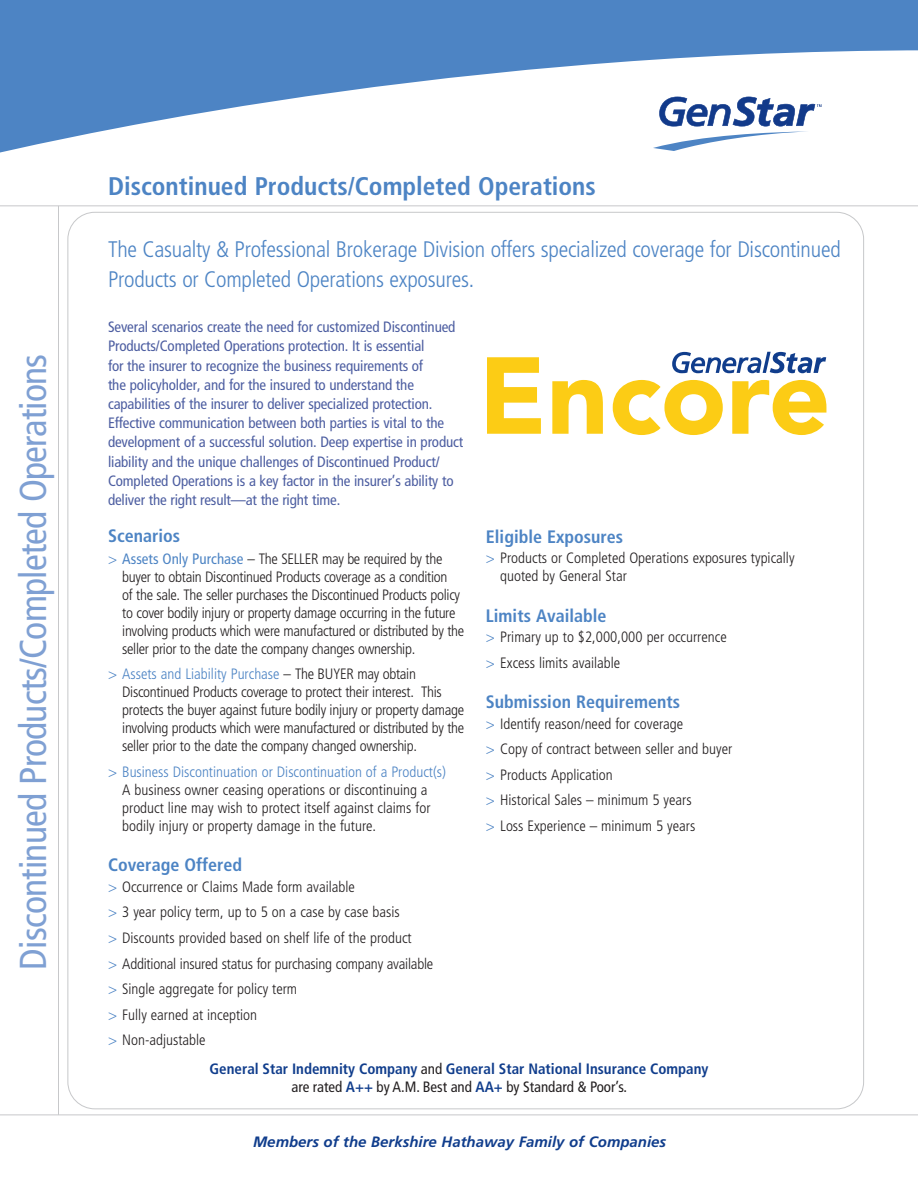
<style>
.page{position:relative;width:918px;height:1188px;background:#fff}
.page>*{position:absolute;margin:0;border:0;box-sizing:border-box;transform-origin:0 0}
.t1{font:condensed 37.5px "Frutiger LT Std";letter-spacing:-.02em;color:#7fa0d3}
.t2{font:700 condensed 25.5px "Frutiger LT Std";color:#4d84c4}
.Intro_Text{font:300 condensed 22.5px/30px "Frutiger LT Std";letter-spacing:-.01em;color:#4d84c4}
.Subhead{font:700 condensed 18px "Frutiger LT Std";color:#4d84c4}
.Bulleted_Text{font:300 condensed 15px/18px "Frutiger LT Std";color:#231f20}
.Bulleted_Text-2{font:300 condensed 15px/18px "Frutiger LT Std";letter-spacing:-.02em;color:#231f20}
.Sub_Subhead_after_Su{font:condensed 15px/19.2px "Frutiger LT Std";letter-spacing:-.01em;color:#4d5ea1}
.t3{font:700 condensed 15px/18px "Frutiger LT Std";color:#103d8c;text-align:center}
.t4{font:italic 700 15px "Frutiger LT Std";color:#103d8c}
.s1{color:#4d84c4}
.s2{font-weight:400;color:#4d84c4}
.s3{font-weight:400;color:#231f20}
</style>
<div class="page">
<hr style="left:0;top:205px;width:918px;height:1px;background:#c7c8ca">
<hr style="left:0;top:1115px;width:918px;height:1px;background:#c7c8ca">
<svg style="left:0;top:0;width:918px;height:153px;fill:#4d84c4"></svg>
<hr style="left:58px;top:206px;width:1px;height:909px;background:#c7c8ca">
<svg style="left:487px;top:357px;width:54px;height:77px"></svg>
<svg style="left:552px;top:380px;width:51px;height:54px"></svg>
<svg style="left:613px;top:380px;width:110px;height:55px"></svg>
<svg style="left:732px;top:380px;width:94px;height:55px"></svg>
<svg style="left:672px;top:352px;width:154px;height:21px"></svg>
<h1 class="t1" style="left:11px;top:970px;width:618px;rotate:-90deg">Discontinued Products/Completed Operations</h1>
<h2 class="t2" style="left:108px;top:171px;width:489px">Discontinued Products/Completed Operations</h2>
<p class="Intro_Text" style="left:108px;top:235px;width:734px">The Casualty &amp; Professional Brokerage Division offers specialized coverage for Discontinued<br>Products or Completed Operations exposures.</p>
<p class="Sub_Subhead_after_Su" style="left:108px;top:317px;width:357px">Several scenarios create the need for customized Discontinued Products/Completed Operations protection. It is essential<br>for the insurer to recognize the business requirements of<br>the policyholder, and for the insured to understand the capabilities of the insurer to deliver specialized protection.<br>Effective communication between both parties is vital to the development of a successful solution. Deep expertise in product liability and the unique challenges of Discontinued Product/ Completed Operations is a key factor in the insurer’s ability to deliver the right result—at the right time.</p>
<p class="Subhead" style="left:108px;top:525px;width:74px">Scenarios</p>
<p class="Bulleted_Text-2" style="left:122px;top:550px;width:344px;text-indent:-14px"><span class="s1">&gt;</span> <span class="s2">Assets Only Purchase</span> – The SELLER may be required by the buyer to obtain Discontinued Products coverage as a condition<br>of the sale. The seller purchases the Discontinued Products policy to cover bodily injury or property damage occurring in the future involving products which were manufactured or distributed by the seller prior to the date the company changes ownership.</p>
<p class="Bulleted_Text-2" style="left:122px;top:665px;width:344px;text-indent:-14px"><span class="s1">&gt; Assets and Liability Purchase</span> – The BUYER may obtain Discontinued Products coverage to protect their interest. This protects the buyer against future bodily injury or property damage involving products which were manufactured or distributed by the seller prior to the date the company changed ownership.</p>
<p class="Bulleted_Text" style="left:122px;top:763px;width:325px;text-indent:-14px"><span class="s1">&gt; Business Discontinuation or Discontinuation of a Product(s)<br></span>A business owner ceasing operations or discontinuing a product line may wish to protect itself against claims for bodily injury or property damage in the future.</p>
<p class="Subhead" style="left:108px;top:854px;width:136px">Coverage Offered</p>
<p class="Bulleted_Text" style="left:108px;top:878px;width:248px"><span class="s1">&gt;</span> Occurrence or Claims Made form available</p>
<p class="Bulleted_Text" style="left:108px;top:904px;width:293px"><span class="s1">&gt;</span> 3 year policy term, up to 5 on a case by case basis</p>
<p class="Bulleted_Text" style="left:108px;top:929px;width:305px"><span class="s1">&gt;</span> Discounts provided based on shelf life of the product</p>
<p class="Bulleted_Text" style="left:108px;top:955px;width:327px"><span class="s1">&gt;</span> Additional insured status for purchasing company available</p>
<p class="Bulleted_Text" style="left:108px;top:980px;width:191px"><span class="s1">&gt;</span> Single aggregate for policy term</p>
<p class="Bulleted_Text" style="left:108px;top:1006px;width:151px"><span class="s1">&gt;</span> Fully earned at inception</p>
<p class="Bulleted_Text" style="left:108px;top:1031px;width:99px"><span class="s1">&gt;</span> Non-adjustable</p>
<p class="Subhead" style="left:486px;top:526px;width:139px">Eligible Exposures</p>
<p class="Bulleted_Text" style="left:500px;top:549px;width:296px;text-indent:-14px"><span class="s1">&gt;</span> Products or Completed Operations exposures typically quoted by General Star</p>
<p class="Subhead" style="left:486px;top:605px;width:122px">Limits Available</p>
<p class="Bulleted_Text" style="left:486px;top:628px;width:242px"><span class="s1">&gt;</span> Primary up to $2,000,000 per occurrence</p>
<p class="Bulleted_Text" style="left:486px;top:654px;width:136px"><span class="s1">&gt;</span> Excess limits available</p>
<p class="Subhead" style="left:486px;top:691px;width:196px">Submission Requirements</p>
<p class="Bulleted_Text" style="left:486px;top:715px;width:199px"><span class="s1">&gt;</span> Identify reason/need for coverage</p>
<p class="Bulleted_Text" style="left:486px;top:740px;width:248px"><span class="s1">&gt;</span> Copy of contract between seller and buyer</p>
<p class="Bulleted_Text" style="left:486px;top:766px;width:128px"><span class="s1">&gt;</span> Products Application</p>
<p class="Bulleted_Text" style="left:486px;top:791px;width:207px"><span class="s1">&gt;</span> Historical Sales – minimum 5 years</p>
<p class="Bulleted_Text" style="left:486px;top:817px;width:211px"><span class="s1">&gt;</span> Loss Experience – minimum 5 years</p>
<p class="t3" style="left:210px;top:1060px;width:500px">General Star Indemnity Company <span class="s3">and</span> General Star National Insurance Company <span class="s3">are rated</span> A++ <span class="s3">by A.M. Best and</span> AA+ <span class="s3">by Standard &amp; Poor’s.</span></p>
<p class="t4" style="left:253px;top:1133px;width:415px">Members of the Berkshire Hathaway Family of Companies</p>
</div>
